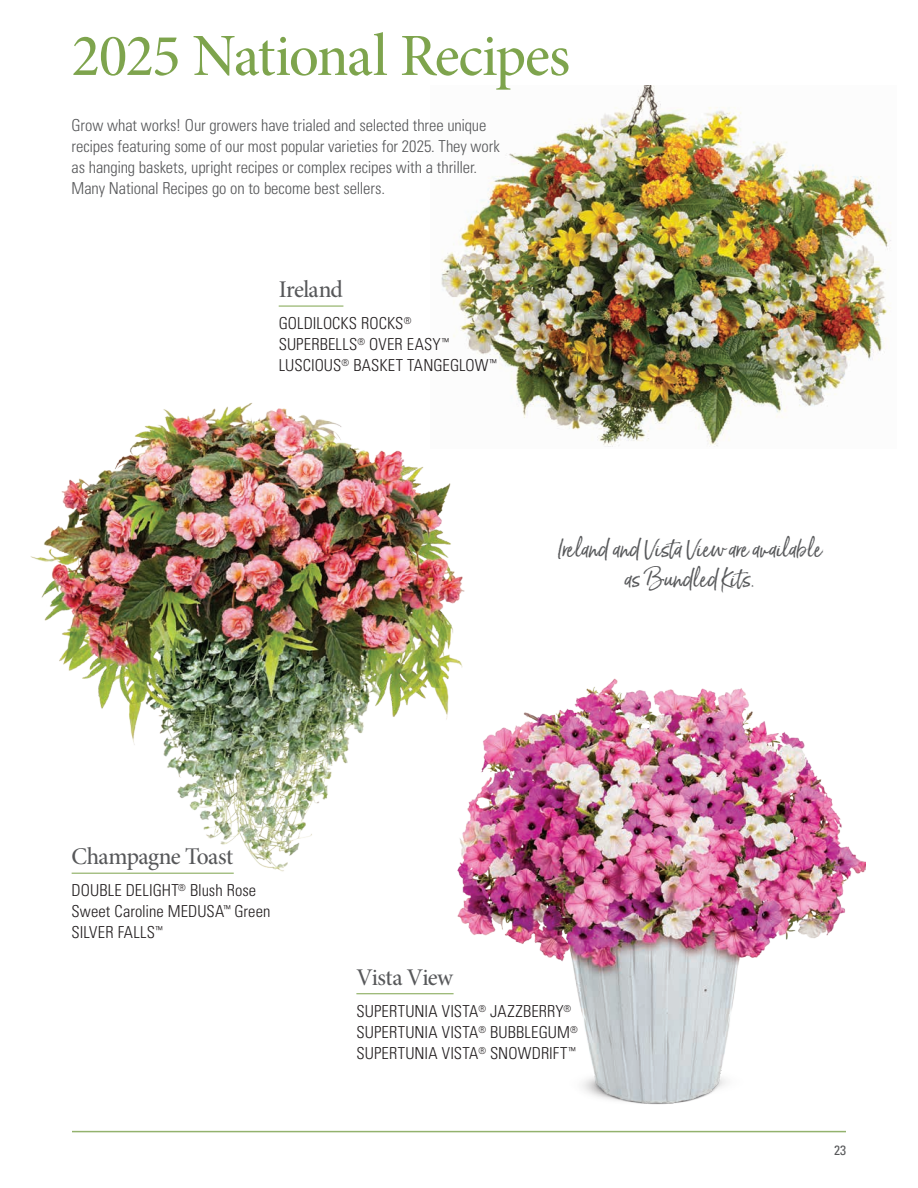
<style>
.page{position:relative;width:918px;height:1188px;background:#fff}
.page>*{position:absolute;margin:0;border:0;box-sizing:border-box;transform-origin:0 0}
.t1{font:60px "Minion Pro Medium Subh";letter-spacing:-.025em;color:#7ea44d}
.t2{font:24px "Minion Pro Medium Subh";letter-spacing:-.025em;color:#57585a}
.t3{font:22.5px/30px "Born Ready";color:#57585a;text-align:center}
.t4{font:300 condensed 16.5px/21px "Univers LT Std";letter-spacing:-.005em;color:#57585a}
.t5{font:300 condensed 16.5px/21px "Univers LT Std";letter-spacing:.005em;color:#231f20}
.t6{font:condensed 13.5px "Univers LT Std";color:#57585a}
</style>
<div class="page">
<hr style="left:72px;top:1131px;width:774px;height:1px;background:#93b26d">
<img style="left:441px;top:86px;width:450px;height:361px">
<hr style="left:279px;top:306px;width:64px;height:1px;background:#7ea44d">
<hr style="left:356px;top:993px;width:98px;height:1px;background:#7ea44d">
<img style="left:30px;top:385px;width:460px;height:489px">
<img style="left:449px;top:675px;width:416px;height:430px">
<hr style="left:72px;top:873px;width:162px;height:1px;background:#7ea44d">
<h1 class="t1" style="left:72px;top:17px;width:500px">2025 National Recipes</h1>
<p class="t4" style="left:72px;top:114px;width:430px">Grow what works! Our growers have trialed and selected three unique recipes featuring some of our most popular varieties for 2025. They work as hanging baskets, upright recipes or complex recipes with a thriller.<br>Many National Recipes go on to become best sellers.</p>
<h2 class="t2" style="left:279px;top:274px;width:66px">Ireland</h2>
<p class="t5" style="left:279px;top:313px;width:219px">GOLDILOCKS ROCKS<sup>®<br></sup>SUPERBELLS<sup>®</sup> OVER EASY<sup>™<br></sup>LUSCIOUS<sup>®</sup> BASKET TANGEGLOW<sup>™</sup></p>
<h3 class="t3" style="left:557px;top:533px;width:267px">Ireland and Vista View are available as Bundled Kits.</h3>
<h2 class="t2" style="left:72px;top:841px;width:163px">Champagne Toast</h2>
<p class="t5" style="left:72px;top:880px;width:200px">DOUBLE DELIGHT<sup>®</sup> Blush Rose<br>Sweet Caroline MEDUSA<sup>™</sup> Green<br>SILVER FALLS<sup>™</sup></p>
<h2 class="t2" style="left:356px;top:962px;width:98px">Vista View</h2>
<p class="t5" style="left:356px;top:1001px;width:223px">SUPERTUNIA VISTA<sup>®</sup> JAZZBERRY<sup>®<br></sup>SUPERTUNIA VISTA<sup>®</sup> BUBBLEGUM<sup>®<br></sup>SUPERTUNIA VISTA<sup>®</sup> SNOWDRIFT<sup>™</sup></p>
<p class="t6" style="left:834px;top:1141px;width:13px">23</p>
</div>
